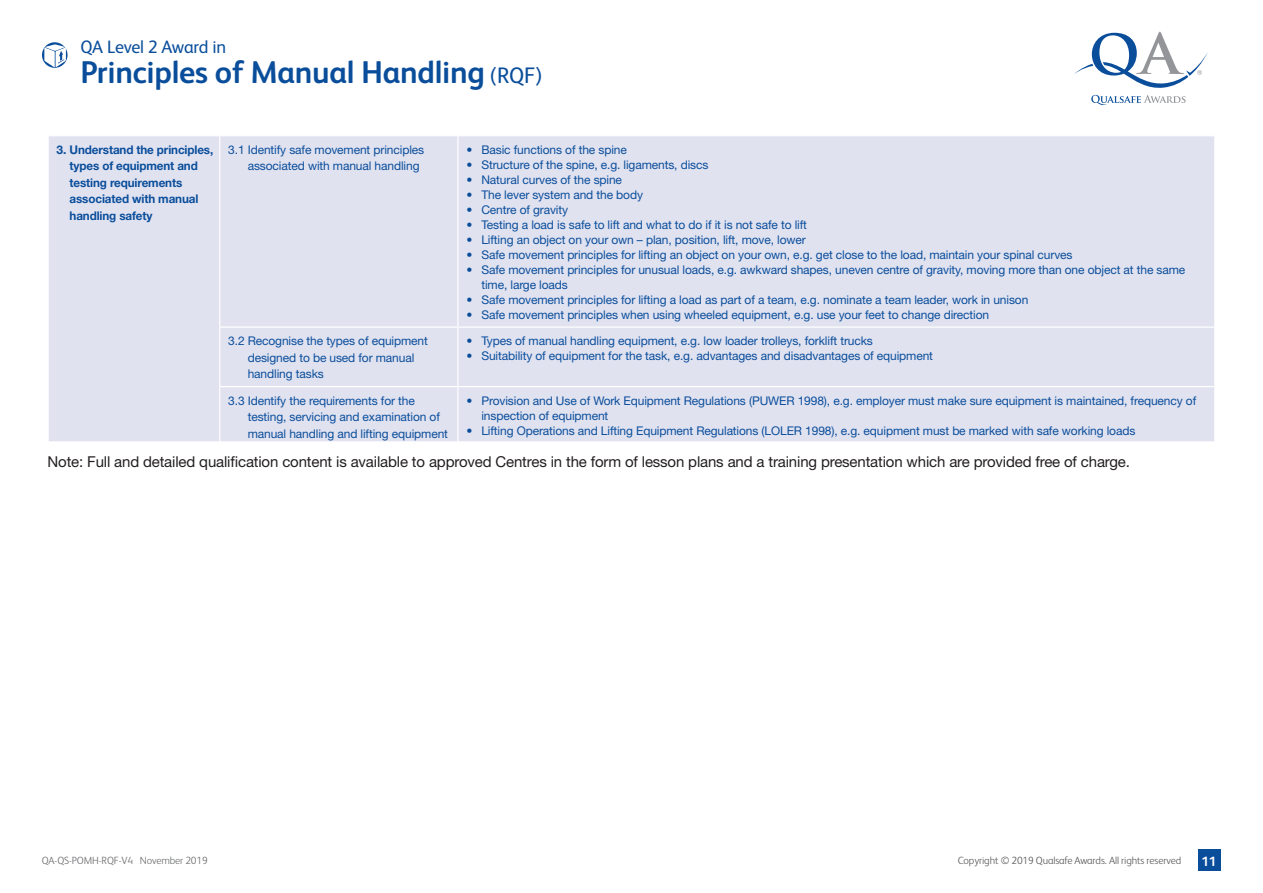
<style>
.page{position:relative;width:1263px;height:893px;background:#fff}
.page>*{position:absolute;margin:0;border:0;box-sizing:border-box;transform-origin:0 0}
.t1{font:700 31.5px "FS Albert";letter-spacing:-.01em;color:#0a4e9b}
.t2{font:18px "FS Albert";letter-spacing:-.015em;color:#0a4e9b}
.appendix_table{font:15px "Helvetica Neue LT";letter-spacing:-.01em;color:#231f20}
.t3{font:700 13.5px "FS Albert";color:#fff}
.Table_Text_Blue{font:12px/16.5px "Helvetica Neue LT";letter-spacing:-.01em;color:#0a4e9b}
.appendix_table-2{font:700 12px/16.5px "Helvetica Neue LT";letter-spacing:-.01em;color:#0a4e9b}
.t4{font:300 10.5px "FS Albert";letter-spacing:-.01em;color:#58595b}
.t5{font:300 10.5px "FS Albert";letter-spacing:-.01em;color:#6d6e71}
.s1{font-weight:400;font-size:22.5px}
</style>
<div class="page">
<svg style="left:1091px;top:95px;width:94px;height:10px"></svg>
<svg style="left:1074px;top:32px;width:134px;height:56px"></svg>
<svg style="left:38px;top:39px;width:33px;height:32px"></svg>
<div style="left:37px;top:37px;width:35px;height:36px;border:5px solid #fff;border-radius:50%"></div>
<svg style="left:44px;top:44px;width:22px;height:23px"></svg>
<div style="left:1197px;top:849px;width:23px;height:22px;background:#0a4e9b"></div>
<div style="left:49px;top:136px;width:1165px;height:305px;background:#e1e2f0"></div>
<hr style="left:219px;top:136px;width:1px;height:190px;background:#fff">
<hr style="left:457px;top:136px;width:1px;height:190px;background:#fff">
<hr style="left:219px;top:326px;width:239px;height:2px;background:#fff">
<hr style="left:219px;top:328px;width:1px;height:58px;background:#fff">
<hr style="left:458px;top:326px;width:757px;height:2px;background:#fff">
<hr style="left:457px;top:328px;width:1px;height:58px;background:#fff">
<hr style="left:219px;top:386px;width:239px;height:1px;background:#fff">
<hr style="left:219px;top:387px;width:1px;height:54px;background:#fff">
<hr style="left:458px;top:386px;width:757px;height:1px;background:#fff">
<hr style="left:457px;top:387px;width:1px;height:54px;background:#fff">
<h2 class="t2" style="left:80px;top:36px;width:147px">QA Level 2 Award in</h2>
<h1 class="t1" style="left:80px;top:55px;width:464px">Principles of Manual Handling <span class="s1">(RQF)</span></h1>
<p class="appendix_table-2" style="left:70px;top:141px;width:145px;text-indent:-13px">3. Understand the principles, types of equipment and testing requirements associated with manual handling safety</p>
<p class="Table_Text_Blue" style="left:248px;top:141px;width:178px;text-indent:-20px">3.1 Identify safe movement principles associated with manual handling</p>
<p class="Table_Text_Blue" style="left:466px;top:141px;width:162px">• Basic functions of the spine</p>
<p class="Table_Text_Blue" style="left:466px;top:156px;width:244px">• Structure of the spine, e.g. ligaments, discs</p>
<p class="Table_Text_Blue" style="left:466px;top:171px;width:157px">• Natural curves of the spine</p>
<p class="Table_Text_Blue" style="left:466px;top:186px;width:178px">• The lever system and the body</p>
<p class="Table_Text_Blue" style="left:466px;top:201px;width:103px">• Centre of gravity</p>
<p class="Table_Text_Blue" style="left:466px;top:216px;width:342px">• Testing a load is safe to lift and what to do if it is not safe to lift</p>
<p class="Table_Text_Blue" style="left:466px;top:231px;width:341px">• Lifting an object on your own – plan, position, lift, move, lower</p>
<p class="Table_Text_Blue" style="left:466px;top:246px;width:608px">• Safe movement principles for lifting an object on your own, e.g. get close to the load, maintain your spinal curves</p>
<p class="Table_Text_Blue" style="left:481px;top:262px;width:705px;line-height:15px;text-indent:-15px">• Safe movement principles for unusual loads, e.g. awkward shapes, uneven centre of gravity, moving more than one object at the same time, large loads</p>
<p class="Table_Text_Blue" style="left:466px;top:291px;width:563px">• Safe movement principles for lifting a load as part of a team, e.g. nominate a team leader, work in unison</p>
<p class="Table_Text_Blue" style="left:466px;top:306px;width:524px">• Safe movement principles when using wheeled equipment, e.g. use your feet to change direction</p>
<p class="Table_Text_Blue" style="left:248px;top:332px;width:182px;text-indent:-20px">3.2 Recognise the types of equipment designed to be used for manual handling tasks</p>
<p class="Table_Text_Blue" style="left:466px;top:332px;width:408px">• Types of manual handling equipment, e.g. low loader trolleys, forklift trucks</p>
<p class="Table_Text_Blue" style="left:466px;top:347px;width:468px">• Suitability of equipment for the task, e.g. advantages and disadvantages of equipment</p>
<p class="Table_Text_Blue" style="left:248px;top:392px;width:202px;text-indent:-20px">3.3 Identify the requirements for the testing, servicing and examination of manual handling and lifting equipment</p>
<p class="Table_Text_Blue" style="left:481px;top:393px;width:716px;line-height:15px;text-indent:-15px">• Provision and Use of Work Equipment Regulations (PUWER 1998), e.g. employer must make sure equipment is maintained, frequency of inspection of equipment</p>
<p class="Table_Text_Blue" style="left:466px;top:422px;width:670px">• Lifting Operations and Lifting Equipment Regulations (LOLER 1998), e.g. equipment must be marked with safe working loads</p>
<p class="appendix_table" style="left:48px;top:453px;width:1084px">Note: Full and detailed qualification content is available to approved Centres in the form of lesson plans and a training presentation which are provided free of charge.</p>
<p class="t5" style="left:42px;top:854px;width:167px">QA-QS-POMH-RQF-V4 November 2019</p>
<p class="t4" style="left:958px;top:855px;width:225px">Copyright © 2019 Qualsafe Awards. All rights reserved</p>
<p class="t3" style="left:1201px;top:853px;width:17px">11</p>
</div>
